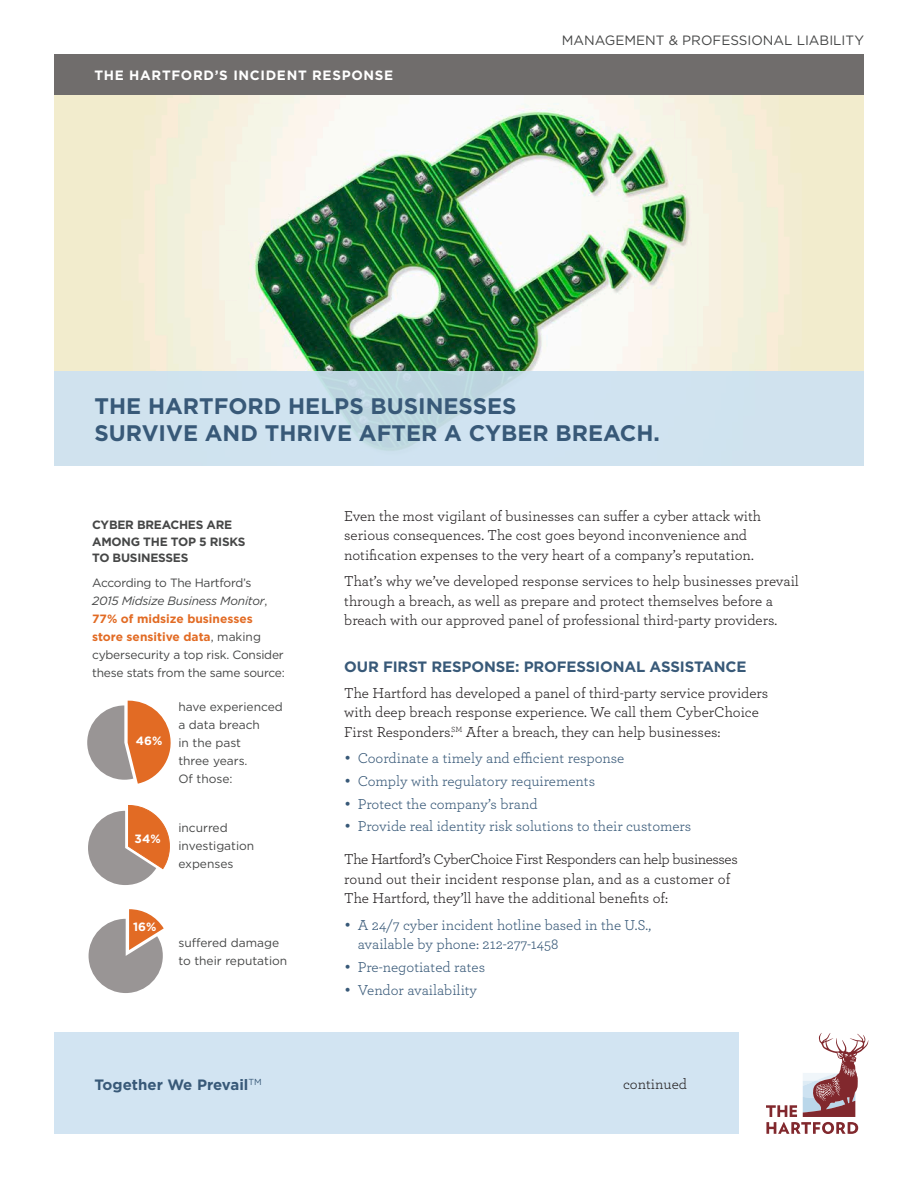
<style>
.page{position:relative;width:918px;height:1188px;background:#fff}
.page>*{position:absolute;margin:0;border:0;box-sizing:border-box;transform-origin:0 0}
.t1{font:700 22.5px/27px "Gotham";color:#385978}
.Body{font:15px/19.5px "Archer";color:#231f20}
.t2{font:15px/19.5px "Archer";color:#385978}
.Subhead{font:700 15px "Gotham";letter-spacing:-.01em;color:#385978}
.Body-2{font:13.5px "Gotham";color:#464747}
.t3{font:700 13.5px "Gotham";letter-spacing:.05em;color:#fff}
.Callout_Title{font:12px/18px "Gotham";letter-spacing:-.02em;color:#464747}
.Callout{font:12px/18px "Gotham";color:#464747}
.Callout_Title-2{font:700 12px/16.5px "Gotham";letter-spacing:-.02em;color:#464747}
.Body-3{font:700 12px "Gotham";color:#fff}
.s1{font-style:italic}
.s2{font-weight:700;color:#e26b24}
.s3{font-family:"Gotham"}
</style>
<div class="page">
<img style="left:54px;top:94px;width:810px;height:277px">
<div style="left:54px;top:371px;width:810px;height:95px;background:#cde2f1"></div>
<div style="left:54px;top:54px;width:810px;height:40px;background:#706d6c"></div>
<div style="left:54px;top:1033px;width:685px;height:101px;background:#cde2f1"></div>
<svg style="left:766px;top:1033px;width:102px;height:101px"></svg>
<svg style="left:87px;top:700px;width:84px;height:84px"></svg>
<svg style="left:88px;top:805px;width:82px;height:80px"></svg>
<svg style="left:89px;top:909px;width:75px;height:84px"></svg>
<p class="t3" style="left:94px;top:66px;width:300px">THE HARTFORD’S INCIDENT RESPONSE</p>
<p class="Body-2" style="left:562px;top:31px;width:304px">MANAGEMENT &amp; PROFESSIONAL LIABILITY</p>
<p class="t1" style="left:94px;top:392px;width:567px">THE HARTFORD HELPS BUSINESSES<br>SURVIVE AND THRIVE AFTER A CYBER BREACH.</p>
<p class="Callout_Title-2" style="left:92px;top:517px;width:155px">CYBER BREACHES ARE<br>AMONG THE TOP 5 RISKS<br>TO BUSINESSES</p>
<p class="Callout_Title" style="left:92px;top:574px;width:194px">According to The Hartford’s<br><span class="s1">2015 Midsize Business Monitor</span>,<br><span class="s2">77% of midsize businesses store sensitive data</span>, making cybersecurity a top risk. Consider these stats from the same source:</p>
<p class="Body-3" style="left:136px;top:733px;width:28px">46%</p>
<p class="Body-3" style="left:135px;top:830px;width:28px">34%</p>
<p class="Callout" style="left:178px;top:697px;width:106px">have experienced a data breach<br>in the past<br>three years.<br>Of those:</p>
<p class="Callout" style="left:178px;top:818px;width:77px">incurred investigation expenses</p>
<p class="Body-3" style="left:133px;top:918px;width:25px">16%</p>
<p class="Callout" style="left:178px;top:933px;width:110px">suffered damage to their reputation</p>
<p class="Body" style="left:344px;top:505px;width:418px">Even the most vigilant of businesses can suffer a cyber attack with serious consequences. The cost goes beyond inconvenience and notification expenses to the very heart of a company’s reputation.</p>
<p class="Body" style="left:344px;top:571px;width:456px">That’s why we’ve developed response services to help businesses prevail through a breach, as well as prepare and protect themselves before a breach with our approved panel of professional third-party providers.</p>
<p class="Subhead" style="left:344px;top:656px;width:404px">OUR FIRST RESPONSE: PROFESSIONAL ASSISTANCE</p>
<p class="Body" style="left:344px;top:682px;width:426px">The Hartford has developed a panel of third-party service providers with deep breach response experience. We call them CyberChoice<br>First Responders.<sup>SM</sup> After a breach, they can help businesses:</p>
<p class="t2" style="left:344px;top:748px;width:282px"><span class="s3">•</span> Coordinate a timely and efficient response</p>
<p class="t2" style="left:344px;top:770px;width:252px"><span class="s3">•</span> Comply with regulatory requirements</p>
<p class="t2" style="left:344px;top:793px;width:195px"><span class="s3">•</span> Protect the company’s brand</p>
<p class="t2" style="left:344px;top:816px;width:349px"><span class="s3">•</span> Provide real identity risk solutions to their customers</p>
<p class="Body" style="left:344px;top:849px;width:395px">The Hartford’s CyberChoice First Responders can help businesses round out their incident response plan, and as a customer of<br>The Hartford, they’ll have the additional benefits of:</p>
<p class="t2" style="left:358px;top:914px;width:295px;text-indent:-14px"><span class="s3">•</span> A 24/7 cyber incident hotline based in the U.S., available by phone: 212-277-1458</p>
<p class="t2" style="left:344px;top:956px;width:142px"><span class="s3">•</span> Pre-negotiated rates</p>
<p class="t2" style="left:344px;top:979px;width:134px"><span class="s3">•</span> Vendor availability</p>
<p class="Subhead" style="left:94px;top:1075px;width:169px">Together We Prevail<sup>TM</sup></p>
<p class="Body" style="left:623px;top:1074px;width:65px">continued</p>
</div>
